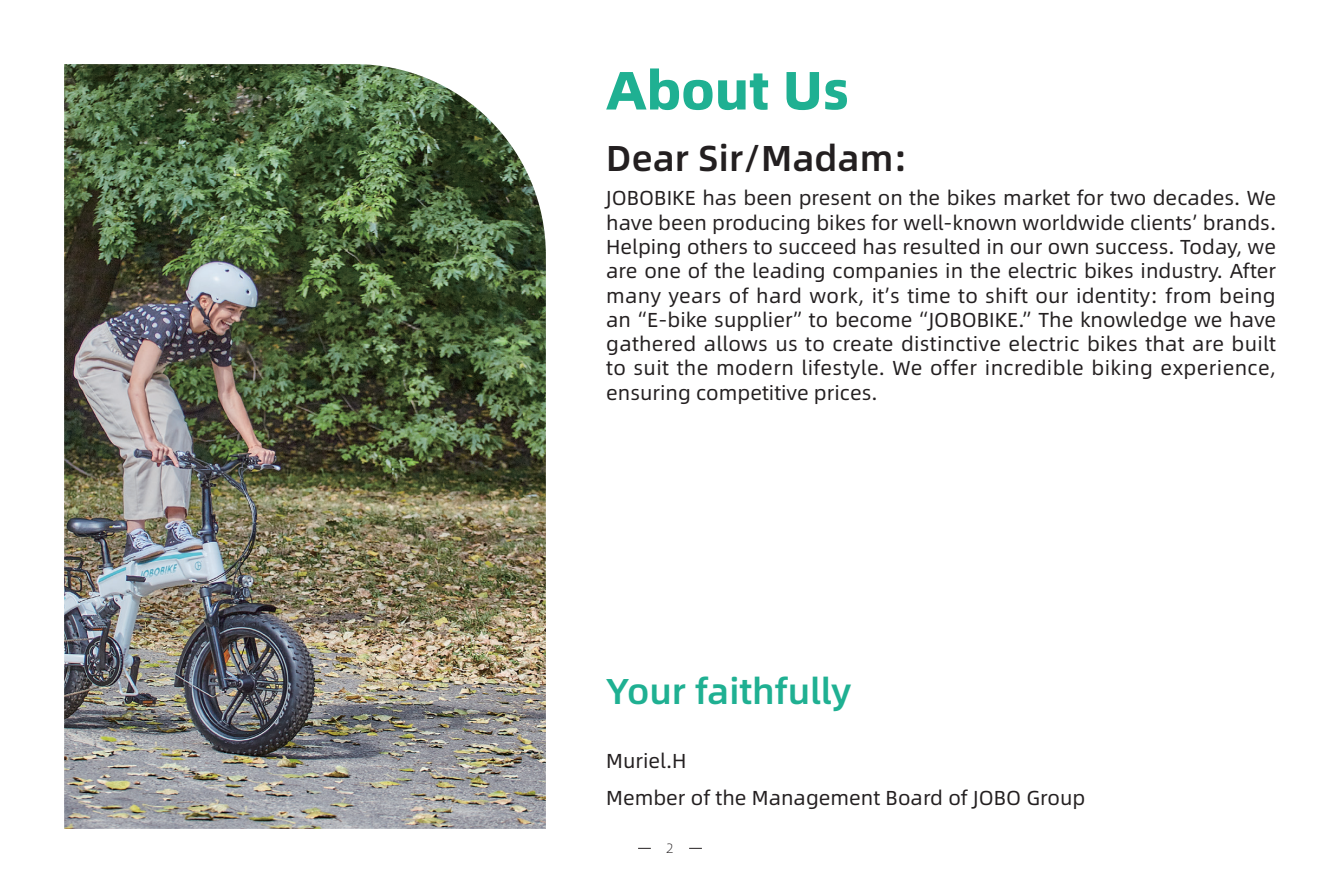
<style>
.page{position:relative;width:1340px;height:893px;background:#fff}
.page>*{position:absolute;margin:0;border:0;box-sizing:border-box;transform-origin:0 0}
.t1{font:800 54px "Alibaba Sans";color:#1fb092}
.t2{font:500 36px "Alibaba Sans";color:#231f20}
.t3{font:500 36px "Alibaba Sans";color:#1fb092}
.t4{font:20.25px/24.3px "Alibaba Sans";color:#231f20;text-align:justify}
.t5{font:300 13.5px "Alibaba Sans";color:#231f20}
</style>
<div class="page">
<svg style="left:638px;top:848px;width:13px;height:1px"></svg>
<svg style="left:689px;top:848px;width:13px;height:1px"></svg>
<img style="left:64px;top:64px;width:482px;height:765px">
<h1 class="t1" style="left:606px;top:47px;width:245px">About Us</h1>
<h2 class="t2" style="left:606px;top:130px;width:303px">Dear Sir/Madam:</h2>
<p class="t4" style="left:606px;top:185px;width:671px">JOBOBIKE has been present on the bikes market for two decades. We have been producing bikes for well-known worldwide clients’ brands.<br>Helping others to succeed has resulted in our own success. Today, we are one of the leading companies in the electric bikes industry. After many years of hard work, it’s time to shift our identity: from being an “E-bike supplier” to become “JOBOBIKE.” The knowledge we have gathered allows us to create distinctive electric bikes that are built to suit the modern lifestyle. We offer incredible biking experience, ensuring competitive prices.</p>
<h2 class="t3" style="left:606px;top:664px;width:247px">Your faithfully</h2>
<p class="t4" style="left:606px;top:741px;width:480px;line-height:37.1px">Muriel.H<br>Member of the Management Board of JOBO Group</p>
<p class="t5" style="left:666px;top:838px;width:9px">2</p>
</div>
